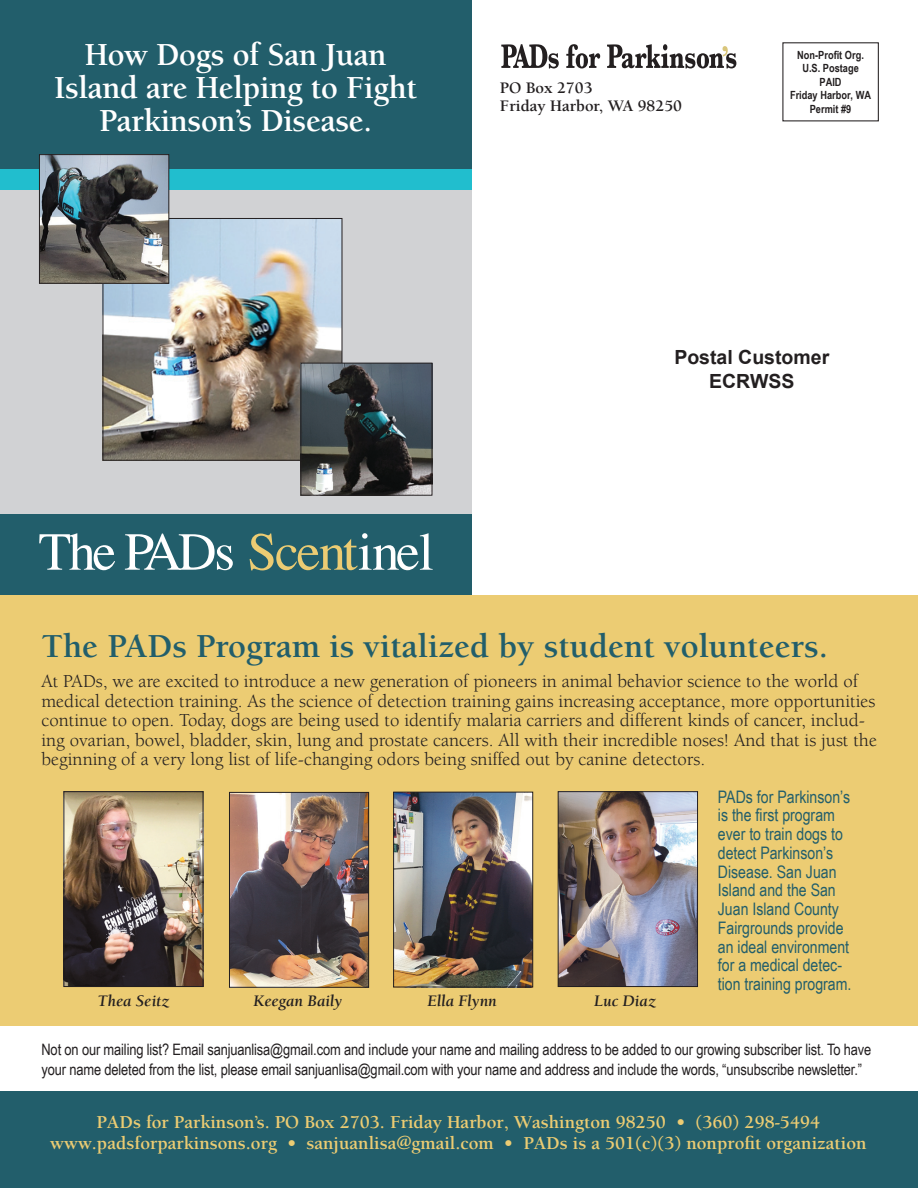
<style>
.page{position:relative;width:918px;height:1188px;background:#fff}
.page>*{position:absolute;margin:0;border:0;box-sizing:border-box;transform-origin:0 0}
.t1{font:53.55px "Times";letter-spacing:-.04em;color:#fff}
.t2{font:700 34.5px "Berkeley";color:#225e6b}
.t3{font:700 33px/33px "Berkeley";letter-spacing:-.01em;color:#fff;text-align:center}
.t4{font:700 19.5px "Arial";color:#231f20}
.t5{font:18.75px/19.5px "Berkeley";color:#231f20}
.t6{font:700 18.75px/21px "Berkeley";color:#eccc73;text-align:center}
.t7{font:17.25px/18.8px "Arial Narrow";color:#225e6b}
.t8{font:italic 700 16.5px "Berkeley";letter-spacing:-.005em;color:#231f20}
.t9{font:700 16.5px "Berkeley";color:#231f20}
.t10{font:15.75px/19.5px "Arial Narrow";letter-spacing:-.01em;color:#231f20}
.t11{font:700 11.25px "Arial Narrow";color:#231f20}
.s1{color:#eccc73}
</style>
<div class="page">
<div style="left:0;top:0;width:472px;height:595px;background:#d1d2d4"></div>
<div style="left:0;top:514px;width:472px;height:82px;background:#225e6b"></div>
<div style="left:0;top:150px;width:472px;height:40px;background:#21bece"></div>
<div style="left:0;top:0;width:472px;height:168px;background:#225e6b"></div>
<div style="left:0;top:595px;width:918px;height:431px;background:#eccc73"></div>
<div style="left:0;top:1092px;width:918px;height:96px;background:#225e6b"></div>
<svg style="left:501px;top:44px;width:58px;height:24px"></svg>
<svg style="left:566px;top:44px;width:34px;height:24px"></svg>
<svg style="left:607px;top:44px;width:129px;height:24px"></svg>
<img style="left:66px;top:793px;width:135px;height:192px">
<div style="left:64px;top:791px;width:139px;height:196px;border:1px solid #231f20"></div>
<img style="left:231px;top:794px;width:136px;height:192px">
<div style="left:229px;top:792px;width:140px;height:196px;border:1px solid #231f20"></div>
<img style="left:395px;top:794px;width:136px;height:191px">
<div style="left:393px;top:792px;width:140px;height:195px;border:1px solid #231f20"></div>
<img style="left:560px;top:793px;width:136px;height:192px">
<div style="left:558px;top:791px;width:140px;height:196px;border:1px solid #231f20"></div>
<img style="left:104px;top:220px;width:236px;height:239px">
<div style="left:102px;top:218px;width:240px;height:243px;border:1px solid #231f20"></div>
<img style="left:41px;top:156px;width:126px;height:126px">
<div style="left:39px;top:154px;width:130px;height:130px;border:1px solid #231f20"></div>
<img style="left:302px;top:365px;width:128px;height:129px">
<div style="left:300px;top:363px;width:132px;height:133px;border:1px solid #231f20"></div>
<p class="t3" style="left:54px;top:39px;width:365px">How Dogs of San Juan<br>Island are Helping to Fight<br>Parkinson’s Disease.</p>
<p class="t9" style="left:500px;top:79px;width:94px">PO Box 2703</p>
<p class="t9" style="left:500px;top:97px;width:184px">Friday Harbor, WA 98250</p>
<p class="t11" style="left:797px;top:46px;width:68px">Non-Profit Org.</p>
<p class="t11" style="left:802px;top:60px;width:58px">U.S. Postage</p>
<p class="t11" style="left:820px;top:73px;width:24px">PAID</p>
<p class="t11" style="left:790px;top:87px;width:82px">Friday Harbor, WA</p>
<p class="t11" style="left:810px;top:100px;width:43px">Permit #9</p>
<p class="t1" style="left:38px;top:522px;width:397px">The PADs <span class="s1">Scent</span>inel</p>
<p class="t4" style="left:674px;top:345px;width:156px">Postal Customer</p>
<p class="t4" style="left:709px;top:368px;width:87px">ECRWSS</p>
<p class="t2" style="left:41px;top:628px;width:788px">The PADs Program is vitalized by student volunteers.</p>
<p class="t5" style="left:41px;top:672px;width:837px">At PADs, we are excited to introduce a new generation of pioneers in animal behavior science to the world of medical detection training. As the science of detection training gains increasing acceptance, more opportunities continue to open. Today, dogs are being used to identify malaria carriers and different kinds of cancer, includ&shy;ing ovarian, bowel, bladder, skin, lung and prostate cancers. All with their incredible noses! And that is just the beginning of a very long list of life-changing odors being sniffed out by canine detectors.</p>
<p class="t8" style="left:98px;top:992px;width:73px">Thea Seitz</p>
<p class="t8" style="left:254px;top:992px;width:90px">Keegan Baily</p>
<p class="t8" style="left:427px;top:992px;width:71px">Ella Flynn</p>
<p class="t8" style="left:594px;top:992px;width:63px">Luc Diaz</p>
<p class="t7" style="left:718px;top:787px;width:135px">PADs for Parkinson’s is the first program ever to train dogs to detect Parkinson’s<br>Disease. San Juan<br>Island and the San<br>Juan Island County<br>Fairgrounds provide an ideal environment for a medical detec&shy;tion training program.</p>
<p class="t10" style="left:41px;top:1039px;width:831px">Not on our mailing list? Email sanjuanlisa@gmail.com and include your name and mailing address to be added to our growing subscriber list. To have your name deleted from the list, please email sanjuanlisa@gmail.com with your name and address and include the words, “unsubscribe newsletter.”</p>
<p class="t6" style="left:50px;top:1112px;width:818px">PADs for Parkinson’s. PO Box 2703. Friday Harbor, Washington 98250 • (360) 298-5494 www.padsforparkinsons.org • sanjuanlisa@gmail.com • PADs is a 501(c)(3) nonprofit organization</p>
</div>
